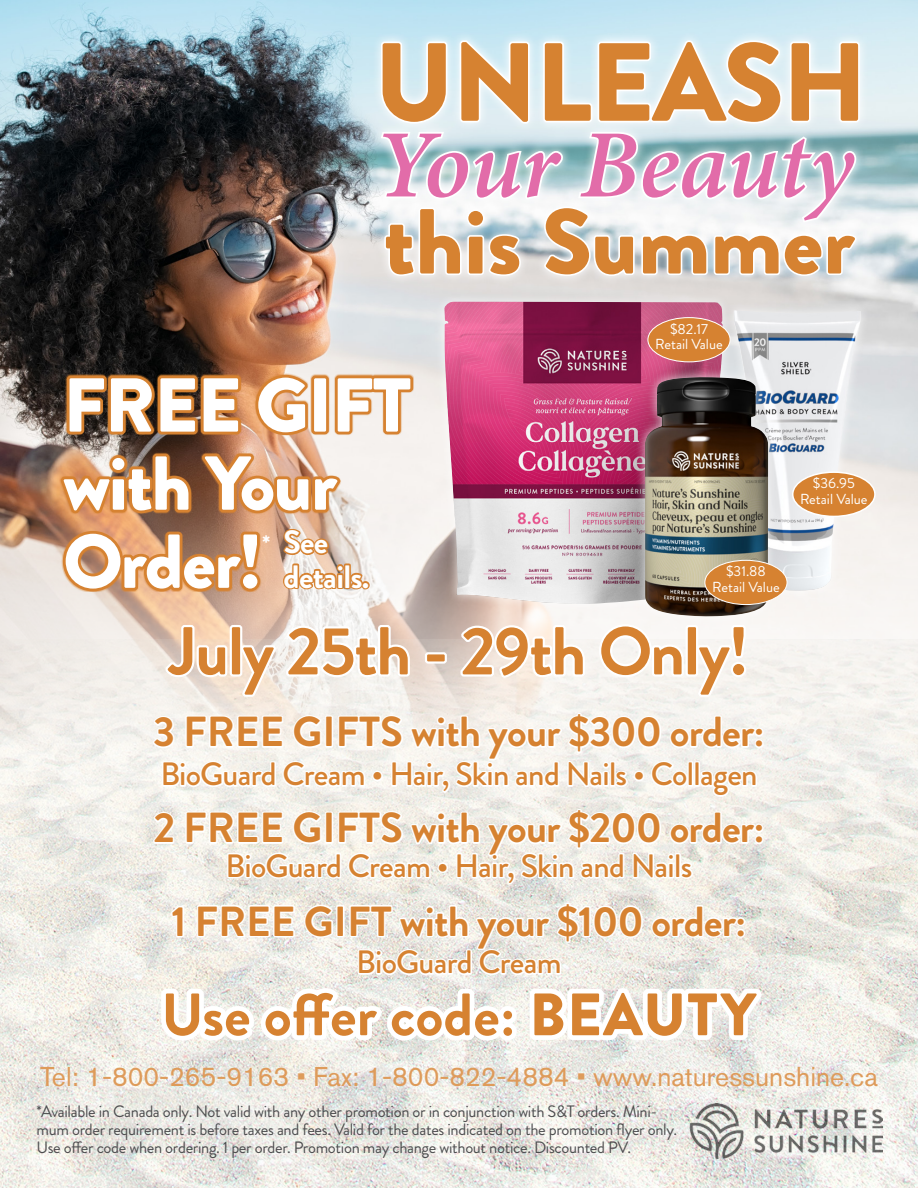
<style>
.page{position:relative;width:918px;height:1188px;background:#fff}
.page>*{position:absolute;margin:0;border:0;box-sizing:border-box;transform-origin:0 0}
.t1{font:900 110.85px "Brandon Grotesque";letter-spacing:-.02em;color:#d68231}
.t2{font:italic 600 96.75px "Minion Pro";letter-spacing:-.005em;color:#e26ca9}
.t3{font:900 91.95px "Brandon Grotesque";color:#d68231}
.t4{font:900 76.2px/78.2px "Brandon Grotesque";letter-spacing:-.02em;color:#fff}
.t5{font:700 67.5px "Brandon Grotesque";letter-spacing:-.02em;color:#d68231}
.t6{font:700 59.7px "Brandon Grotesque";color:#d68231}
.t7{font:700 42px "Brandon Grotesque";letter-spacing:-.02em;color:#d68231}
.t8{font:500 32.25px "Brandon Grotesque";letter-spacing:-.02em;color:#d68231}
.t9{font:700 32.25px/34.3px "Brandon Grotesque";letter-spacing:-.02em;color:#fff}
.t10{font:27px "Akzidenz Grotesk BE";color:#de9b5a}
.t11{font:900 21px "Brandon Grotesque";color:#fff}
.t12{font:16.5px/18px "Brandon Grotesque";letter-spacing:-.02em;color:#4d4d4f}
.t13{font:14.55px/15.5px "Brandon Grotesque";color:#fff;text-align:center}
.s1{font-weight:900}
</style>
<div class="page">
<img style="left:0;top:0;width:918px;height:639px">
<img style="left:0;top:639px;width:918px;height:549px">
<img style="left:689px;top:1103px;width:193px;height:55px">
<div style="left:724px;top:301px;width:146px;height:299px;background:#fff;opacity:.75"></div>
<img style="left:734px;top:310px;width:126px;height:280px">
<div style="left:435px;top:292px;width:297px;height:322px;background:#fff;opacity:.75"></div>
<img style="left:444px;top:302px;width:279px;height:302px">
<div style="left:635px;top:367px;width:143px;height:259px;background:#fff;opacity:.75"></div>
<img style="left:645px;top:377px;width:123px;height:239px">
<div style="left:648px;top:318px;width:82px;height:44px;background:#d68231;border-radius:50%"></div>
<div style="left:647px;top:317px;width:84px;height:45px;border:1px solid #fff;border-radius:50%"></div>
<div style="left:705px;top:560px;width:82px;height:45px;background:#d68231;border-radius:50%"></div>
<div style="left:704px;top:560px;width:84px;height:45px;border:1px solid #fff;border-radius:50%"></div>
<svg style="left:372px;top:31px;width:498px;height:254px;background:#d2e1e6"></svg>
<svg style="left:378px;top:39px;width:483px;height:239px"></svg>
<svg style="left:152px;top:808px;width:613px;height:239px"></svg>
<svg style="left:151px;top:712px;width:614px;height:86px"></svg>
<div style="left:793px;top:472px;width:82px;height:44px;background:#d68231;border-radius:50%"></div>
<div style="left:792px;top:471px;width:84px;height:46px;border:2px solid #fff;border-radius:50%"></div>
<svg style="left:60px;top:374px;width:354px;height:218px;fill:#f5f1ef"></svg>
<svg style="left:64px;top:373px;width:180px;height:66px;background:#ad6c30"></svg>
<svg style="left:253px;top:372px;width:58px;height:66px;background:#dc9659"></svg>
<div style="left:311px;top:376px;width:18px;height:58px;border:5px solid #d68231"></div>
<svg style="left:332px;top:373px;width:84px;height:64px;background:#e2ae7d"></svg>
<svg style="left:162px;top:623px;width:68px;height:56px"></svg>
<div style="left:230px;top:625px;width:12px;height:52px;border:4px solid #fff"></div>
<svg style="left:239px;top:643px;width:35px;height:56px"></svg>
<svg style="left:284px;top:623px;width:128px;height:56px"></svg>
<div style="left:425px;top:652px;width:22px;height:12px;border:4px solid #fff"></div>
<svg style="left:458px;top:623px;width:129px;height:56px"></svg>
<svg style="left:597px;top:622px;width:89px;height:57px"></svg>
<div style="left:686px;top:625px;width:12px;height:52px;border:4px solid #fff"></div>
<svg style="left:695px;top:623px;width:53px;height:76px"></svg>
<svg style="left:59px;top:451px;width:306px;height:143px;background:#cd9465"></svg>
<div style="left:361px;top:581px;width:9px;height:8px;border:3px solid #d68231;border-radius:50%"></div>
<h1 class="t1" style="left:374px;top:4px;width:495px">UNLEASH</h1>
<h2 class="t2" style="left:374px;top:98px;width:481px">Your Beauty</h2>
<h3 class="t3" style="left:384px;top:177px;width:473px">this Summer</h3>
<p class="t13" style="left:655px;top:321px;width:69px">$82.17<br>Retail Value</p>
<h3 class="t4" style="left:63px;top:367px;width:350px">FREE GIFT with Your<br>Order!</h3>
<h3 class="t5" style="left:169px;top:604px;width:582px">July 25th - 29th Only!</h3>
<h3 class="t9" style="left:284px;top:525px;width:87px">See details.</h3>
<p class="t11" style="left:262px;top:528px;width:9px">*</p>
<p class="t13" style="left:712px;top:564px;width:69px">$31.88<br>Retail Value</p>
<h3 class="t7" style="left:153px;top:703px;width:613px">3 FREE GIFTS with your $300 order:</h3>
<h3 class="t8" style="left:160px;top:752px;width:599px">BioGuard Cream • Hair, Skin and Nails • Collagen</h3>
<h3 class="t7" style="left:153px;top:799px;width:613px">2 FREE GIFTS with your $200 order:</h3>
<h3 class="t8" style="left:226px;top:844px;width:468px">BioGuard Cream • Hair, Skin and Nails</h3>
<h3 class="t7" style="left:172px;top:892px;width:576px">1 FREE GIFT with your $100 order:</h3>
<h3 class="t8" style="left:356px;top:940px;width:207px">BioGuard Cream</h3>
<h3 class="t6" style="left:161px;top:973px;width:597px">Use offer code: <span class="s1">BEAUTY</span></h3>
<p class="t13" style="left:800px;top:476px;width:69px">$36.95<br>Retail Value</p>
<h3 class="t10" style="left:40px;top:1061px;width:839px">Tel: 1-800-265-9163 • Fax: 1-800-822-4884 • www.naturessunshine.ca</h3>
<p class="t12" style="left:37px;top:1103px;width:642px">*Available in Canada only. Not valid with any other promotion or in conjunction with S&amp;T orders. Mini&shy;mum order requirement is before taxes and fees. Valid for the dates indicated on the promotion flyer only.<br>Use offer code when ordering. 1 per order. Promotion may change without notice. Discounted PV.</p>
</div>
